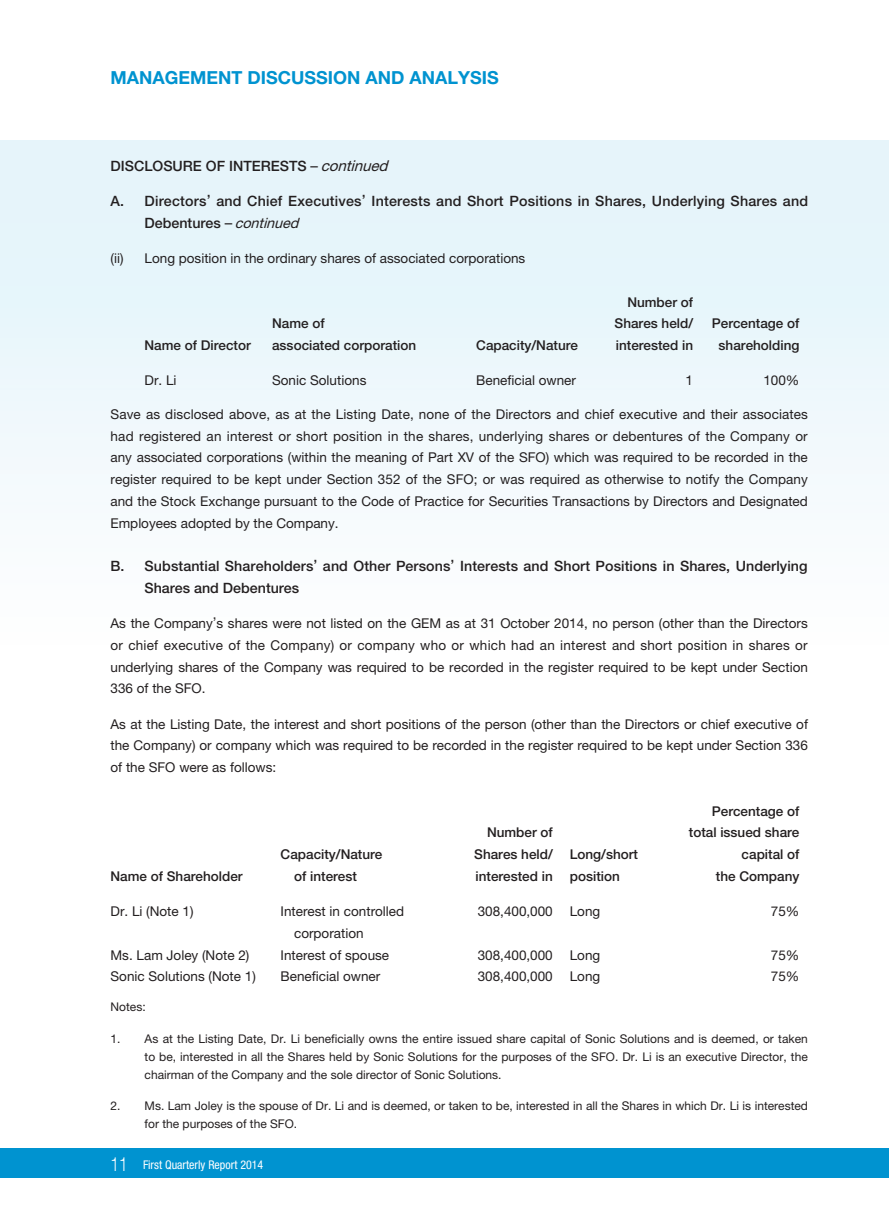
<style>
.page{position:relative;width:893px;height:1212px;background:#fff}
.page>*{position:absolute;margin:0;border:0;box-sizing:border-box;transform-origin:0 0}
.t1{font:700 18px "Helvetica Neue LT Std";color:#0093d0}
._4__副標題{font:500 14.25px/21.8px "Helvetica Neue LT Std";letter-spacing:.005em;color:#231f20}
._1__內文{font:13.5px/21.8px "Helvetica Neue LT Std";color:#231f20;text-align:justify}
._1__內文-2{font:500 13.5px "Helvetica Neue LT Std";color:#231f20}
._2__附註內文{font:12px/18px "Helvetica Neue LT Std";color:#231f20;text-align:justify}
.t2{font:condensed 12px "Helvetica Neue LT Std";color:#fff}
.s1{font-weight:400;font-size:15px}
.s2{font-weight:400;font-style:italic;font-size:15px}
.s3{font-weight:400;font-style:italic}
.s4{font-weight:300;font-stretch:normal;font-size:19.5px}
</style>
<div class="page">
<div style="left:0;top:1148px;width:889px;height:30px;background:#0093d0"></div>
<div style="left:0;top:140px;width:889px;height:552px;background:linear-gradient(to bottom,#e1f2f9,#fff)"></div>
<h1 class="t1" style="left:111px;top:67px;width:390px">MANAGEMENT DISCUSSION AND ANALYSIS</h1>
<p class="_4__副標題" style="left:111px;top:155px;width:283px">DISCLOSURE OF INTERESTS <span class="s1">–</span> <span class="s2">continued</span></p>
<p class="_4__副標題" style="left:145px;top:190px;width:665px;text-indent:-34px">A. Directors’ and Chief Executives’ Interests and Short Positions in Shares, Underlying Shares and<br>Debentures <span class="s1">–</span> <span class="s3">continued</span></p>
<p class="_1__內文" style="left:111px;top:247px;width:416px">(ii) Long position in the ordinary shares of associated corporations</p>
<p class="_1__內文-2" style="left:627px;top:294px;width:67px">Number of</p>
<p class="_1__內文-2" style="left:272px;top:315px;width:54px">Name of</p>
<p class="_1__內文-2" style="left:615px;top:315px;width:80px">Shares held/</p>
<p class="_1__內文-2" style="left:712px;top:315px;width:89px">Percentage of</p>
<p class="_1__內文-2" style="left:145px;top:337px;width:108px">Name of Director</p>
<p class="_1__內文-2" style="left:272px;top:337px;width:146px">associated corporation</p>
<p class="_1__內文-2" style="left:476px;top:337px;width:103px">Capacity/Nature</p>
<p class="_1__內文-2" style="left:616px;top:337px;width:79px">interested in</p>
<p class="_1__內文-2" style="left:719px;top:337px;width:82px">shareholding</p>
<p class="_1__內文" style="left:145px;top:369px;width:34px">Dr. Li</p>
<p class="_1__內文" style="left:272px;top:369px;width:96px">Sonic Solutions</p>
<p class="_1__內文" style="left:476px;top:369px;width:101px">Beneficial owner</p>
<p class="_1__內文" style="left:686px;top:369px;width:9px">1</p>
<p class="_1__內文" style="left:763px;top:369px;width:38px">100%</p>
<p class="_1__內文" style="left:111px;top:403px;width:699px">Save as disclosed above, as at the Listing Date, none of the Directors and chief executive and their associates had registered an interest or short position in the shares, underlying shares or debentures of the Company or any associated corporations (within the meaning of Part XV of the SFO) which was required to be recorded in the register required to be kept under Section 352 of the SFO; or was required as otherwise to notify the Company and the Stock Exchange pursuant to the Code of Practice for Securities Transactions by Directors and Designated Employees adopted by the Company.</p>
<p class="_4__副標題" style="left:145px;top:555px;width:665px;text-indent:-34px">B. Substantial Shareholders’ and Other Persons’ Interests and Short Positions in Shares, Underlying<br>Shares and Debentures</p>
<p class="_1__內文" style="left:111px;top:612px;width:699px">As the Company’s shares were not listed on the GEM as at 31 October 2014, no person (other than the Directors or chief executive of the Company) or company who or which had an interest and short position in shares or underlying shares of the Company was required to be recorded in the register required to be kept under Section 336 of the SFO.</p>
<p class="_1__內文" style="left:111px;top:713px;width:699px">As at the Listing Date, the interest and short positions of the person (other than the Directors or chief executive of the Company) or company which was required to be recorded in the register required to be kept under Section 336 of the SFO were as follows:</p>
<p class="_1__內文-2" style="left:111px;top:868px;width:134px">Name of Shareholder</p>
<p class="_1__內文-2" style="left:281px;top:846px;width:103px">Capacity/Nature</p>
<p class="_1__內文-2" style="left:294px;top:868px;width:64px">of interest</p>
<p class="_1__內文" style="left:111px;top:900px;width:85px">Dr. Li (Note 1)</p>
<p class="_1__內文" style="left:281px;top:900px;width:125px">Interest in controlled</p>
<p class="_1__內文" style="left:294px;top:922px;width:71px">corporation</p>
<p class="_1__內文-2" style="left:487px;top:824px;width:67px">Number of</p>
<p class="_1__內文-2" style="left:474px;top:846px;width:80px">Shares held/</p>
<p class="_1__內文-2" style="left:475px;top:868px;width:79px">interested in</p>
<p class="_1__內文-2" style="left:570px;top:846px;width:70px">Long/short</p>
<p class="_1__內文-2" style="left:570px;top:868px;width:52px">position</p>
<p class="_1__內文-2" style="left:712px;top:803px;width:89px">Percentage of</p>
<p class="_1__內文-2" style="left:689px;top:824px;width:112px">total issued share</p>
<p class="_1__內文-2" style="left:742px;top:846px;width:59px">capital of</p>
<p class="_1__內文-2" style="left:716px;top:868px;width:85px">the Company</p>
<p class="_1__內文" style="left:478px;top:900px;width:77px">308,400,000</p>
<p class="_1__內文" style="left:570px;top:900px;width:32px">Long</p>
<p class="_1__內文" style="left:771px;top:900px;width:30px">75%</p>
<p class="_1__內文" style="left:111px;top:944px;width:140px">Ms. Lam Joley (Note 2)</p>
<p class="_1__內文" style="left:281px;top:944px;width:110px">Interest of spouse</p>
<p class="_1__內文" style="left:478px;top:944px;width:77px">308,400,000</p>
<p class="_1__內文" style="left:570px;top:944px;width:32px">Long</p>
<p class="_1__內文" style="left:771px;top:944px;width:30px">75%</p>
<p class="_1__內文" style="left:111px;top:965px;width:147px">Sonic Solutions (Note 1)</p>
<p class="_1__內文" style="left:281px;top:965px;width:101px">Beneficial owner</p>
<p class="_1__內文" style="left:478px;top:965px;width:77px">308,400,000</p>
<p class="_1__內文" style="left:570px;top:965px;width:32px">Long</p>
<p class="_1__內文" style="left:771px;top:965px;width:30px">75%</p>
<p class="_2__附註內文" style="left:111px;top:998px;width:37px">Notes:</p>
<p class="_2__附註內文" style="left:145px;top:1029px;width:665px;text-indent:-34px">1. As at the Listing Date, Dr. Li beneficially owns the entire issued share capital of Sonic Solutions and is deemed, or taken to be, interested in all the Shares held by Sonic Solutions for the purposes of the SFO. Dr. Li is an executive Director, the chairman of the Company and the sole director of Sonic Solutions.</p>
<p class="_2__附註內文" style="left:145px;top:1097px;width:665px;text-indent:-34px">2. Ms. Lam Joley is the spouse of Dr. Li and is deemed, or taken to be, interested in all the Shares in which Dr. Li is interested for the purposes of the SFO.</p>
<p class="t2" style="left:111px;top:1157px;width:154px"><span class="s4">11</span> First Quarterly Report 2014</p>
</div>
